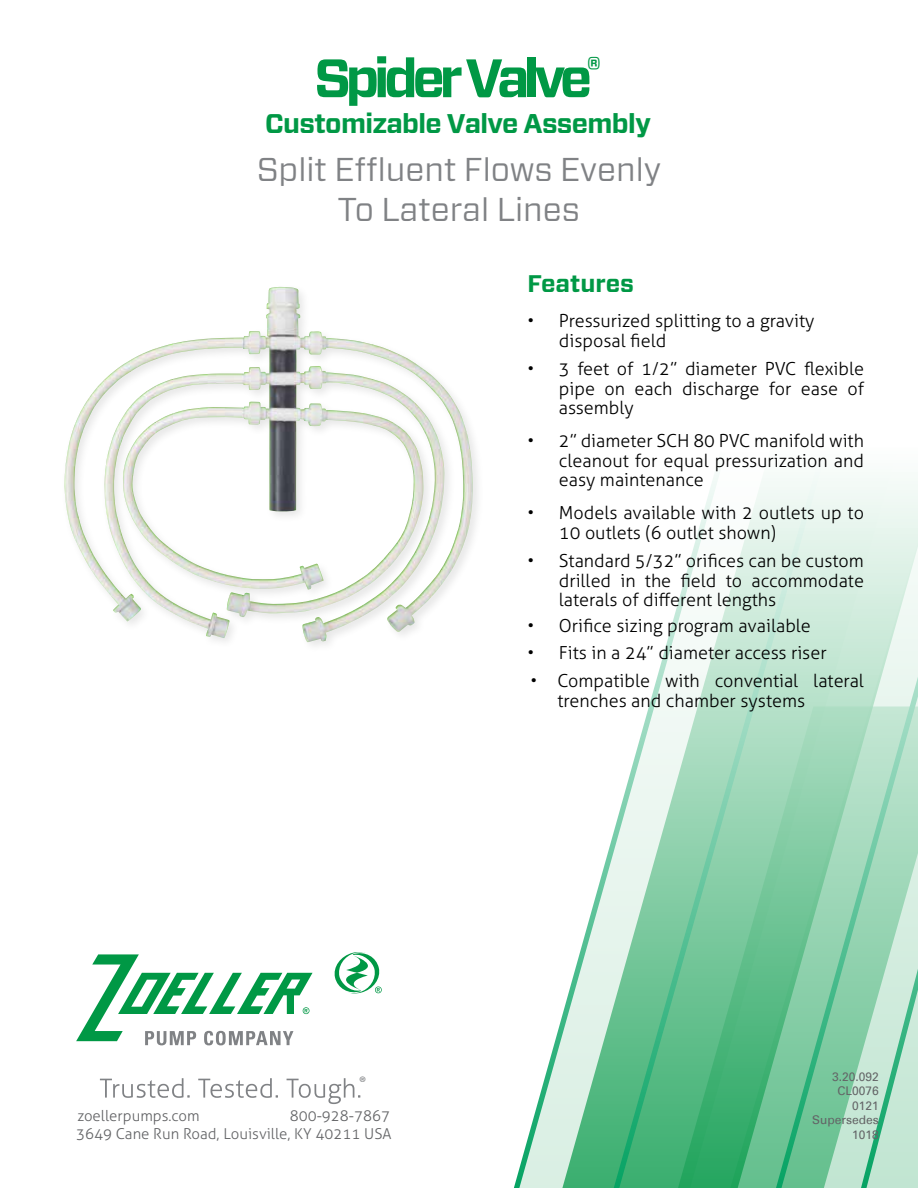
<style>
.page{position:relative;width:918px;height:1188px;background:#fff}
.page>*{position:absolute;margin:0;border:0;box-sizing:border-box;transform-origin:0 0}
.t1{font:700 54px "Forza";letter-spacing:-.1em;color:#009845}
.t2{font:33px/39.6px "Forza";color:#808285;text-align:center}
.t3{font:700 27px "Forza";letter-spacing:-.025em;color:#009845}
.t4{font:700 24px "Forza";color:#009845}
.t5{font:300 18px/19.5px "Aller";color:#000}
.t6{font:16.8px "Myriad Pro";color:#818285}
.t7{font:300 15px/18px "Aller";color:#636466;text-align:right}
.t8{font:12px/14.4px "Univers";color:#636466;text-align:right}
</style>
<div class="page">
<svg style="left:76px;top:954px;width:237px;height:91px"></svg>
<svg style="left:334px;top:952px;width:48px;height:42px"></svg>
<svg style="left:100px;top:1078px;width:90px;height:20px"></svg>
<svg style="left:198px;top:1078px;width:80px;height:20px"></svg>
<svg style="left:287px;top:1078px;width:73px;height:26px"></svg>
<div style="left:753px;top:472px;width:106px;height:38px;background:#f1f9f5"></div>
<svg style="left:514px;top:472px;width:206px;height:716px"></svg>
<svg style="left:710px;top:510px;width:208px;height:678px;background:#a1d8bb"></svg>
<div style="left:60px;top:283px;width:425px;height:371px;background:#000;opacity:.1"></div>
<img style="left:64px;top:287px;width:214px;height:335px">
<h1 class="t1" style="left:314px;top:42px;width:288px">Spider Valve<sup>®</sup></h1>
<h3 class="t3" style="left:265px;top:106px;width:387px">Customizable Valve Assembly</h3>
<h2 class="t2" style="left:257px;top:149px;width:406px">Split Effluent Flows Evenly<br>To Lateral Lines</h2>
<h3 class="t4" style="left:527px;top:267px;width:108px">Features</h3>
<p class="t5" style="left:559px;top:311px;width:257px;text-indent:-32px">• Pressurized splitting to a gravity disposal field</p>
<p class="t5" style="left:559px;top:359px;width:307px;text-align:justify;text-indent:-32px">• 3 feet of 1/2” diameter PVC flexible pipe on each discharge for ease of assembly</p>
<p class="t5" style="left:559px;top:431px;width:307px;text-align:justify;text-indent:-32px">• 2” diameter SCH 80 PVC manifold with cleanout for equal pressurization and easy maintenance</p>
<p class="t5" style="left:559px;top:503px;width:307px;text-indent:-32px">• Models available with 2 outlets up to<br>10 outlets (6 outlet shown)</p>
<p class="t5" style="left:559px;top:551px;width:307px;text-align:justify;text-indent:-32px">• Standard 5/32” orifices can be custom drilled in the field to accommodate laterals of different lengths</p>
<p class="t5" style="left:527px;top:616px;width:285px">• Orifice sizing program available</p>
<p class="t5" style="left:527px;top:643px;width:301px">• Fits in a 24” diameter access riser</p>
<p class="t5" style="left:557px;top:671px;width:308px;text-indent:-27px">• Compatible with convential lateral trenches and chamber systems</p>
<p class="t6" style="left:359px;top:1072px;width:9px">®</p>
<p class="t7" style="left:77px;top:1106px;width:124px">zoellerpumps.com</p>
<p class="t7" style="left:76px;top:1106px;width:317px">800-928-7867<br>3649 Cane Run Road, Louisville, KY 40211 USA</p>
<p class="t8" style="left:812px;top:1070px;width:68px">3.20.092<br>CL0076<br>0121<br>Supersedes<br>1018</p>
</div>
